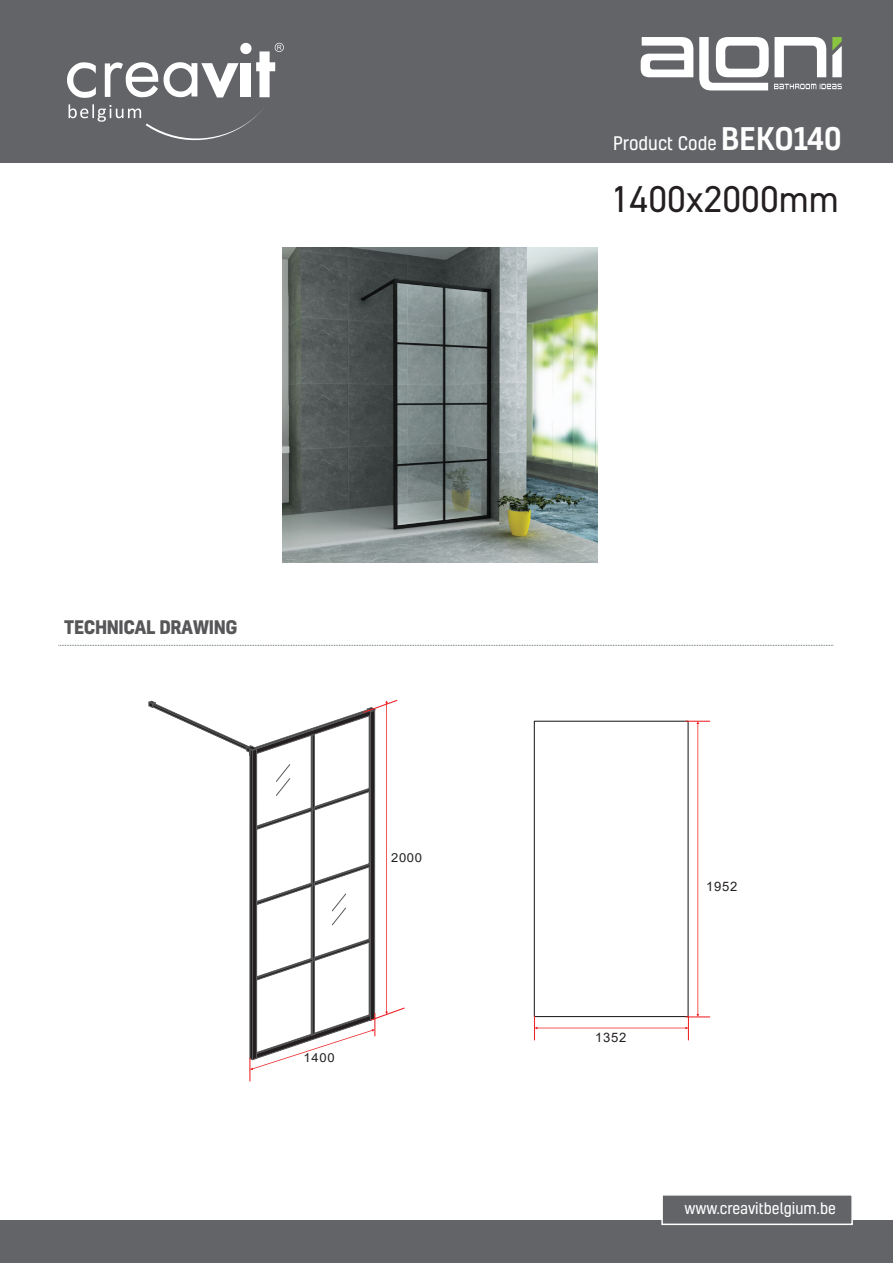
<style>
.page{position:relative;width:893px;height:1263px;background:#fff}
.page>*{position:absolute;margin:0;border:0;box-sizing:border-box;transform-origin:0 0}
.t1{font:37.5px "DIN2014";color:#231f20}
.t2{font:18px "Kelson";color:#fff}
.t3{font:700 18px "Kelson";letter-spacing:-.025em;color:#575759}
.t4{font:15px "Kelson";color:#fff}
.t5{font:13.05px "Arial";letter-spacing:.055em;color:#231f20}
.t6{font:12.3px "Arial";letter-spacing:.055em;color:#231f20;scale:1.05 1}
.s1{font-weight:500;font-size:30px}
</style>
<div class="page">
<svg style="left:534px;top:721px;width:176px;height:319px"></svg>
<svg style="left:148px;top:700px;width:257px;height:381px"></svg>
<svg style="left:59px;top:645px;width:775px;height:1px"></svg>
<div style="left:0;top:0;width:893px;height:163px;background:#626467"></div>
<div style="left:0;top:1220px;width:893px;height:43px;background:#626467"></div>
<div style="left:661px;top:1194px;width:192px;height:31px;background:#626467;border:2px solid #fff"></div>
<svg style="left:67px;top:43px;width:217px;height:97px"></svg>
<img style="left:282px;top:247px;width:315px;height:315px">
<svg style="left:641px;top:37px;width:201px;height:53px"></svg>
<p class="t3" style="left:64px;top:614px;width:175px">TECHNICAL DRAWING</p>
<p class="t6" style="left:391px;top:849px;width:31px">2000</p>
<p class="t6" style="left:303px;top:1049px;width:31px">1400</p>
<p class="t2" style="left:613px;top:132px;width:230px">Product Code <span class="s1">BEKO140</span></p>
<h1 class="t1" style="left:611px;top:176px;width:230px">1400x2000mm</h1>
<p class="t5" style="left:595px;top:1029px;width:33px">1352</p>
<p class="t5" style="left:706px;top:877px;width:33px">1952</p>
<p class="t4" style="left:684px;top:1198px;width:153px">www.creavitbelgium.be</p>
</div>
